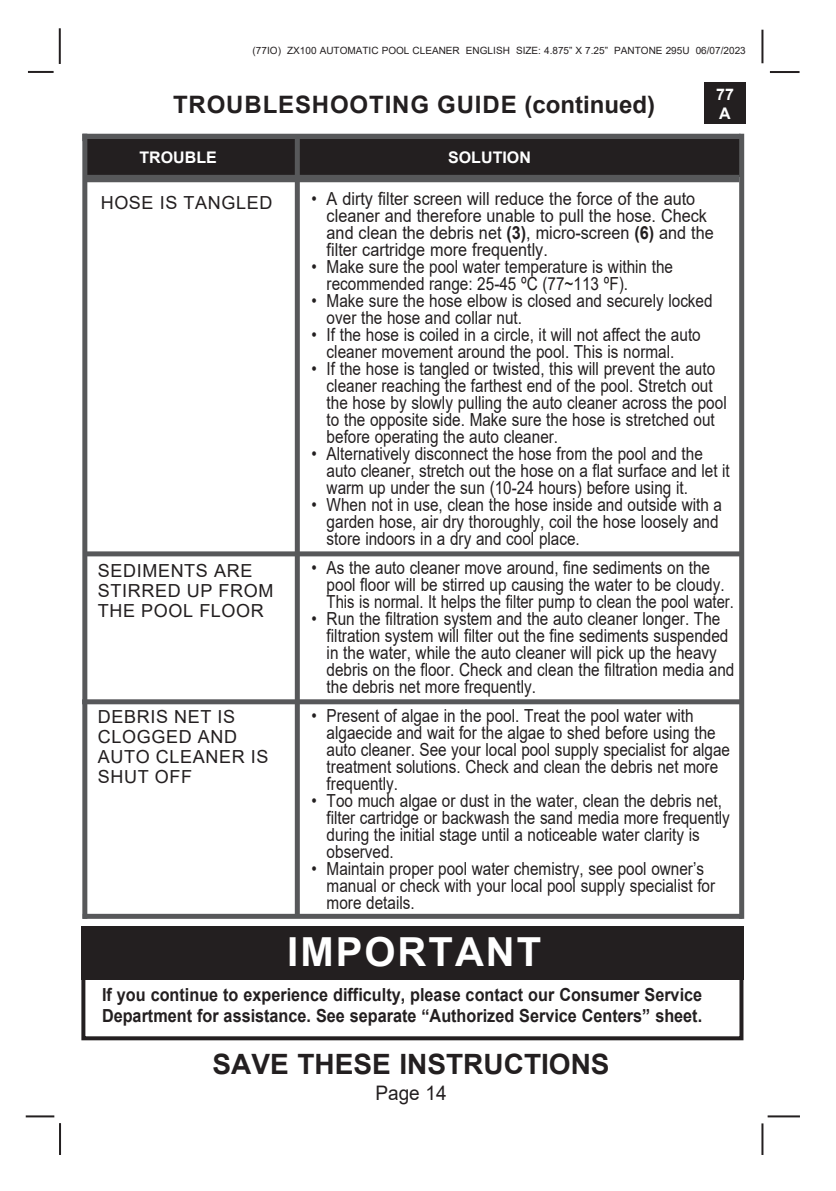
<style>
.page{position:relative;width:836px;height:1191px;background:#fff}
.page>*{position:absolute;margin:0;border:0;box-sizing:border-box;transform-origin:0 0}
.t1{font:700 40px "Arial";letter-spacing:.05em;color:#fff}
.t2{font:700 28px "Arial";color:#231f20}
.t3{font:700 24px "Arial";letter-spacing:.035em;color:#231f20}
.t4{font:20px "Arial";color:#231f20;scale:.95 1}
.headline{font:18px/17px "Arial";color:#231f20;scale:.85 1}
.t5{font:700 18px/21.6px "Arial";color:#231f20;scale:.9 1}
.headline-2{font:18px/20px "Arial";letter-spacing:.035em;color:#231f20}
.t6{font:700 16px/19.2px "Arial";color:#fff}
.t7{font:10px "Arial";color:#231f20}
.s1{font-weight:700}
</style>
<div class="page">
<hr style="left:767px;top:1115px;width:32px;height:2px;background:#231f20">
<hr style="left:769px;top:71px;width:30px;height:2px;background:#231f20">
<hr style="left:761px;top:30px;width:2px;height:33px;background:#231f20">
<hr style="left:761px;top:1123px;width:2px;height:32px;background:#231f20">
<hr style="left:28px;top:71px;width:26px;height:2px;background:#231f20">
<hr style="left:59px;top:28px;width:2px;height:36px;background:#231f20">
<hr style="left:59px;top:1123px;width:2px;height:32px;background:#231f20">
<hr style="left:26px;top:1115px;width:28px;height:2px;background:#231f20">
<div style="left:704px;top:83px;width:41px;height:41px;background:#231f20"></div>
<div style="left:81px;top:926px;width:662px;height:54px;background:#231f20"></div>
<div style="left:81px;top:973px;width:662px;height:67px;border:4px solid #231f20"></div>
<svg style="left:87px;top:134px;width:651px;height:6px;background:#4e4e50"></svg>
<div style="left:86px;top:140px;width:655px;height:37px;background:#231f20"></div>
<div style="left:295px;top:135px;width:5px;height:780px;background:#57585a"></div>
<div style="left:84px;top:175px;width:654px;height:7px;background:#57585a"></div>
<div style="left:83px;top:913px;width:659px;height:5px;background:#57585a"></div>
<div style="left:86px;top:551px;width:656px;height:5px;background:#57585a"></div>
<div style="left:82px;top:699px;width:659px;height:5px;background:#57585a"></div>
<div style="left:82px;top:134px;width:5px;height:784px;background:#57585a"></div>
<svg style="left:738px;top:134px;width:5px;height:784px;fill:#57585a"></svg>
<p class="t7" style="left:252px;top:44px;width:494px">(77IO) ZX100 AUTOMATIC POOL CLEANER ENGLISH SIZE: 4.875” X 7.25” PANTONE 295U 06/07/2023</p>
<p class="t6" style="left:716px;top:85px;width:19px">77<br>A</p>
<p class="t3" style="left:173px;top:87px;width:483px">TROUBLESHOOTING GUIDE (continued)</p>
<p class="t6" style="left:139px;top:148px;width:79px">TROUBLE</p>
<p class="t6" style="left:448px;top:148px;width:84px">SOLUTION</p>
<p class="headline" style="left:326px;top:190px;width:456px;text-indent:-15px">• A dirty filter screen will reduce the force of the auto cleaner and therefore unable to pull the hose. Check and clean the debris net <span class="s1">(3)</span>, micro-screen <span class="s1">(6)</span> and the filter cartridge more frequently.</p>
<p class="headline" style="left:311px;top:258px;width:426px">• Make sure the pool water temperature is within the</p>
<p class="headline" style="left:326px;top:275px;width:356px">recommended range: 25-45 ºC (77~113 ºF).</p>
<p class="headline" style="left:326px;top:292px;width:455px;text-indent:-15px">• Make sure the hose elbow is closed and securely locked over the hose and collar nut.</p>
<p class="headline" style="left:326px;top:326px;width:441px;text-indent:-15px">• If the hose is coiled in a circle, it will not affect the auto cleaner movement around the pool. This is normal.</p>
<p class="headline" style="left:326px;top:360px;width:472px;text-indent:-15px">• If the hose is tangled or twisted, this will prevent the auto cleaner reaching the farthest end of the pool. Stretch out the hose by slowly pulling the auto cleaner across the pool to the opposite side. Make sure the hose is stretched out before operating the auto cleaner.</p>
<p class="headline" style="left:326px;top:445px;width:475px;text-indent:-15px">• Alternatively disconnect the hose from the pool and the auto cleaner, stretch out the hose on a flat surface and let it warm up under the sun (10-24 hours) before using it.</p>
<p class="headline" style="left:326px;top:496px;width:466px;text-indent:-15px">• When not in use, clean the hose inside and outside with a garden hose, air dry thoroughly, coil the hose loosely and store indoors in a dry and cool place.</p>
<p class="headline" style="left:326px;top:559px;width:480px;text-indent:-15px">• As the auto cleaner move around, fine sediments on the pool floor will be stirred up causing the water to be cloudy.<br>This is normal. It helps the filter pump to clean the pool water.</p>
<p class="headline" style="left:311px;top:610px;width:482px">• Run the filtration system and the auto cleaner longer. The</p>
<p class="headline" style="left:326px;top:627px;width:481px">filtration system will filter out the fine sediments suspended in the water, while the auto cleaner will pick up the heavy debris on the floor. Check and clean the filtration media and</p>
<p class="headline" style="left:326px;top:678px;width:248px">the debris net more frequently.</p>
<p class="headline" style="left:326px;top:707px;width:476px;text-indent:-15px">• Present of algae in the pool. Treat the pool water with algaecide and wait for the algae to shed before using the auto cleaner. See your local pool supply specialist for algae treatment solutions. Check and clean the debris net more frequently.</p>
<p class="headline" style="left:311px;top:792px;width:484px">• Too much algae or dust in the water, clean the debris net,</p>
<p class="headline" style="left:326px;top:809px;width:476px">filter cartridge or backwash the sand media more frequently during the initial stage until a noticeable water clarity is observed.</p>
<p class="headline" style="left:326px;top:860px;width:458px;text-indent:-15px">• Maintain proper pool water chemistry, see pool owner’s manual or check with your local pool supply specialist for more details.</p>
<p class="headline-2" style="left:101px;top:192px;width:173px">HOSE IS TANGLED</p>
<p class="headline-2" style="left:98px;top:560px;width:177px">SEDIMENTS ARE<br>STIRRED UP FROM<br>THE POOL FLOOR</p>
<p class="headline-2" style="left:98px;top:706px;width:172px">DEBRIS NET IS<br>CLOGGED AND<br>AUTO CLEANER IS<br>SHUT OFF</p>
<p class="t1" style="left:287px;top:924px;width:255px">IMPORTANT</p>
<p class="t5" style="left:102px;top:984px;width:668px">If you continue to experience difficulty, please contact our Consumer Service<br>Department for assistance. See separate “Authorized Service Centers” sheet.</p>
<h2 class="t2" style="left:212px;top:1044px;width:398px">SAVE THESE INSTRUCTIONS</h2>
<p class="t4" style="left:375px;top:1079px;width:77px">Page 14</p>
</div>
